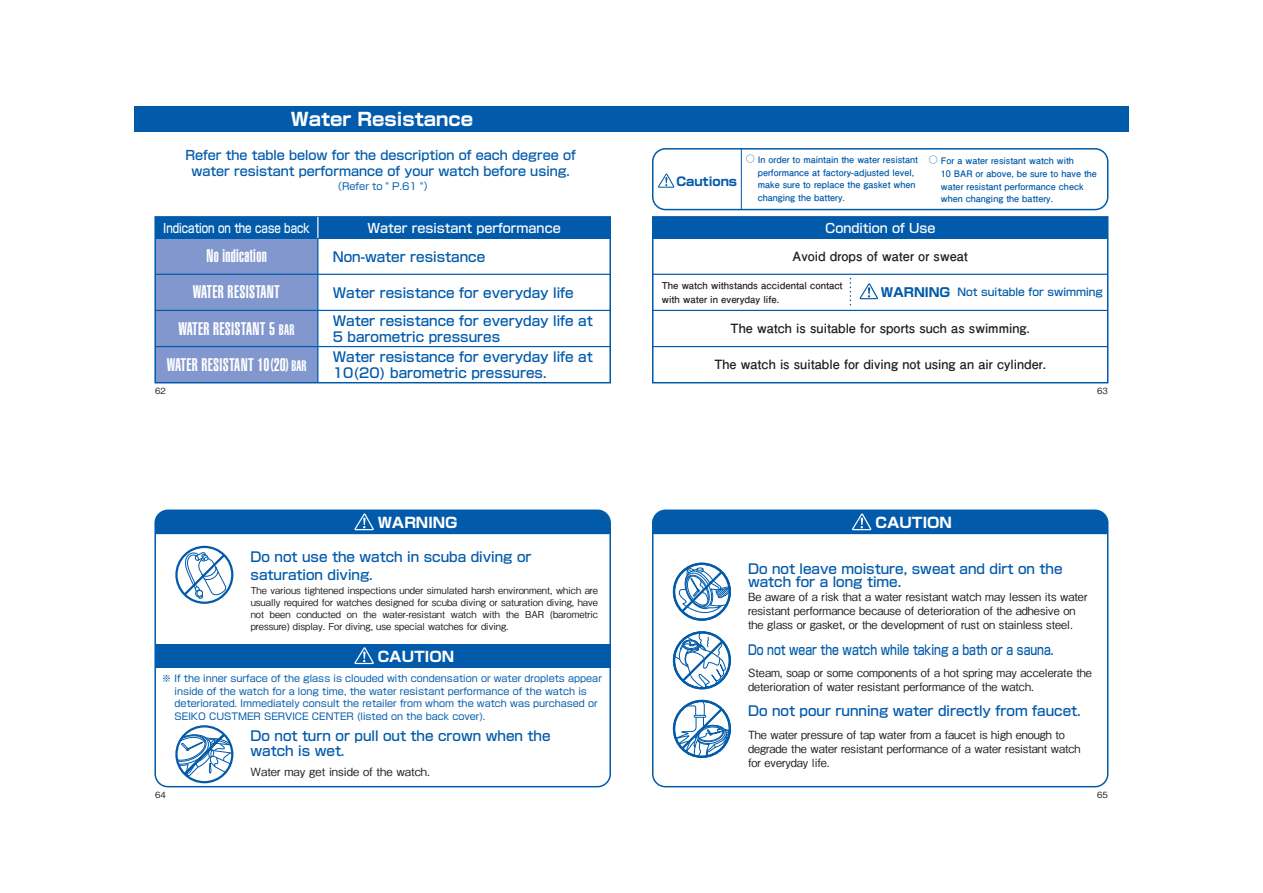
<style>
.page{position:relative;width:1263px;height:893px;background:#fff}
.page>*{position:absolute;margin:0;border:0;box-sizing:border-box;transform-origin:0 0}
.t1{font:900 extra-condensed 18px "Helvetica";letter-spacing:.02em;color:#fff}
.t2{font:700 18px "Shin Go Pro";color:#fff}
.t3{font:700 14.25px "Shin Go Pro";color:#fff}
.t4{font:500 13.5px/16.2px "Shin Go Pro";color:#015aaa}
.t5{font:500 13.5px "Shin Go Pro";color:#015aaa;scale:.8 1}
.t6{font:700 12.75px "Futo Go B101 Pro";color:#231f20}
.t7{font:500 12.75px/15.8px "Shin Go Pro";color:#015aaa;text-align:center}
.t8{font:500 12.75px "Shin Go Pro";color:#fff}
.t9{font:500 12.75px "Shin Go Pro";color:#fff;scale:.8 1}
.t10{font:700 12px "Shin Go Pro";color:#015aaa}
.t11{font:500 11.25px/13.8px "Gothic BBB Pro";color:#231f20}
.t12{font:500 10.65px "Shin Go Pro";color:#015aaa}
.t13{font:9.75px "Shin Go Pro";color:#015aaa}
.t14{font:9.6px/12.8px "Shin Go Pro";color:#015aaa}
.t15{font:500 9.6px/11.9px "Gothic BBB Pro";color:#231f20;text-align:justify}
.t16{font:700 9.6px/14.2px "Futo Go B101 Pro";color:#231f20}
.t17{font:700 9px/12.8px "Futo Go B101 Pro";color:#015aaa}
.t18{font:500 8.55px "Gothic BBB Pro";color:#231f20}
.s1{font-size:15px}
.s2{font-size:16.5px}
.s3{font-weight:700;font-size:12.45px}
</style>
<div class="page">
<div style="left:652px;top:509px;width:456px;height:278px;border:2px solid #015aaa;border-radius:13px"></div>
<div style="left:653px;top:510px;width:455px;height:24px;background:#015aaa"></div>
<svg style="left:675px;top:701px;width:55px;height:56px"></svg>
<svg style="left:674px;top:634px;width:52px;height:54px"></svg>
<svg style="left:677px;top:564px;width:53px;height:51px"></svg>
<div style="left:673px;top:700px;width:58px;height:58px;border:2px solid #015aaa;border-radius:50%"></div>
<div style="left:673px;top:631px;width:58px;height:58px;border:2px solid #015aaa;border-radius:50%"></div>
<div style="left:673px;top:563px;width:58px;height:58px;border:2px solid #015aaa;border-radius:50%"></div>
<div style="left:154px;top:509px;width:457px;height:278px;border:2px solid #015aaa;border-radius:13px"></div>
<div style="left:155px;top:510px;width:455px;height:24px;background:#015aaa"></div>
<div style="left:155px;top:644px;width:455px;height:23px;background:#015aaa"></div>
<svg style="left:354px;top:647px;width:20px;height:17px"></svg>
<svg style="left:176px;top:731px;width:56px;height:51px"></svg>
<div style="left:175px;top:725px;width:58px;height:58px;border:2px solid #015aaa;border-radius:50%"></div>
<svg style="left:176px;top:547px;width:56px;height:56px"></svg>
<div style="left:175px;top:546px;width:58px;height:58px;border:2px solid #015aaa;border-radius:50%"></div>
<svg style="left:181px;top:551px;width:46px;height:48px"></svg>
<div style="left:652px;top:216px;width:456px;height:167px;border:2px solid #015aaa"></div>
<div style="left:653px;top:217px;width:455px;height:21px;background:#015aaa"></div>
<hr style="left:653px;top:274px;width:455px;height:1px;background:#015aaa">
<hr style="left:653px;top:310px;width:455px;height:1px;background:#015aaa">
<hr style="left:653px;top:346px;width:455px;height:1px;background:#015aaa">
<div style="left:631px;top:106px;width:498px;height:26px;background:#015aaa"></div>
<svg style="left:860px;top:283px;width:18px;height:16px"></svg>
<svg style="left:658px;top:173px;width:16px;height:15px"></svg>
<svg style="left:850px;top:279px;width:1px;height:27px"></svg>
<hr style="left:741px;top:149px;width:1px;height:61px;background:#015aaa">
<div style="left:652px;top:148px;width:456px;height:62px;border:2px solid #015aaa;border-radius:13px"></div>
<div style="left:134px;top:106px;width:497px;height:26px;background:#015aaa"></div>
<div style="left:155px;top:217px;width:163px;height:166px;background:#8197cd"></div>
<div style="left:154px;top:216px;width:457px;height:167px;border:2px solid #015aaa"></div>
<div style="left:155px;top:217px;width:455px;height:21px;background:#015aaa"></div>
<hr style="left:317px;top:217px;width:1px;height:166px;background:#015aaa">
<svg style="left:317px;top:217px;width:1px;height:21px"></svg>
<hr style="left:155px;top:274px;width:455px;height:1px;background:#015aaa">
<hr style="left:155px;top:310px;width:455px;height:1px;background:#015aaa">
<hr style="left:155px;top:346px;width:455px;height:1px;background:#015aaa">
<h1 class="t2" style="left:291px;top:105px;width:184px">Water Resistance</h1>
<p class="t7" style="left:185px;top:146px;width:392px">Refer the table below for the description of each degree of water resistant performance of your watch before using.</p>
<p class="t13" style="left:332px;top:178px;width:102px">（Refer to " P.61 "）</p>
<p class="t9" style="left:163px;top:217px;width:185px">Indication on the case back</p>
<p class="t8" style="left:367px;top:217px;width:195px">Water resistant performance</p>
<h1 class="t1" style="left:206px;top:245px;width:62px">No indication</h1>
<p class="t4" style="left:333px;top:247px;width:154px">Non-water resistance</p>
<h1 class="t1" style="left:193px;top:282px;width:89px">WATER RESISTANT</h1>
<p class="t4" style="left:333px;top:283px;width:243px">Water resistance for everyday life</p>
<h1 class="t1" style="left:178px;top:318px;width:118px">WATER RESISTANT 5 <span class="s1">BAR</span></h1>
<p class="t4" style="left:333px;top:311px;width:262px">Water resistance for everyday life at<br>5 barometric pressures</p>
<h1 class="t1" style="left:167px;top:354px;width:141px">WATER RESISTANT 10<span class="s2">(</span>20<span class="s2">)</span> <span class="s1">BAR</span></h1>
<p class="t4" style="left:333px;top:347px;width:262px">Water resistance for everyday life at<br>10(20) barometric pressures.</p>
<p class="t18" style="left:155px;top:384px;width:12px">62</p>
<p class="t3" style="left:378px;top:511px;width:81px">WARNING</p>
<p class="t4" style="left:250px;top:546px;width:283px;line-height:18px">Do not use the watch in scuba diving or saturation diving.</p>
<p class="t15" style="left:251px;top:584px;width:349px">The various tightened inspections under simulated harsh environment, which are usually required for watches designed for scuba diving or saturation diving, have not been conducted on the water-resistant watch with the BAR (barometric pressure) display. For diving, use special watches for diving.</p>
<p class="t3" style="left:378px;top:645px;width:78px">CAUTION</p>
<p class="t14" style="left:162px;top:671px;width:441px">※ If the inner surface of the glass is clouded with condensation or water droplets appear　 inside of the watch for a long time, the water resistant performance of the watch is<br>　 deteriorated. Immediately consult the retailer from whom the watch was purchased or　 SEIKO CUSTMER SERVICE CENTER (listed on the back cover).</p>
<p class="t18" style="left:155px;top:788px;width:12px">64</p>
<p class="t4" style="left:250px;top:727px;width:301px;line-height:14.9px">Do not turn or pull out the crown when the watch is wet.</p>
<p class="t11" style="left:250px;top:764px;width:181px">Water may get inside of the watch.</p>
<p class="t10" style="left:676px;top:172px;width:62px">Cautions</p>
<p class="t17" style="left:746px;top:152px;width:174px">○ In order to maintain the water resistant　 performance at factory-adjusted level,　 make sure to replace the gasket when　 changing the battery.</p>
<p class="t17" style="left:929px;top:153px;width:170px">○ For a water resistant watch with<br>　 10 BAR or above, be sure to have the　 water resistant performance check<br>　 when changing the battery.</p>
<p class="t8" style="left:825px;top:217px;width:112px">Condition of Use</p>
<p class="t6" style="left:793px;top:246px;width:177px">Avoid drops of water or sweat</p>
<p class="t16" style="left:662px;top:277px;width:182px">The watch withstands accidental contact with water in everyday life.</p>
<p class="t6" style="left:731px;top:318px;width:301px">The watch is suitable for sports such as swimming.</p>
<p class="t6" style="left:714px;top:354px;width:333px">The watch is suitable for diving not using an air cylinder.</p>
<p class="t12" style="left:881px;top:283px;width:224px"><span class="s3">WARNING</span> Not suitable for swimming</p>
<p class="t18" style="left:1097px;top:384px;width:12px">63</p>
<p class="t3" style="left:875px;top:511px;width:78px">CAUTION</p>
<p class="t4" style="left:748px;top:560px;width:316px;line-height:13.5px">Do not leave moisture, sweat and dirt on the watch for a long time.</p>
<p class="t11" style="left:748px;top:589px;width:341px">Be aware of a risk that a water resistant watch may lessen its water resistant performance because of deterioration of the adhesive on the glass or gasket, or the development of rust on stainless steel.</p>
<p class="t5" style="left:748px;top:638px;width:384px">Do not wear the watch while taking a bath or a sauna.</p>
<p class="t11" style="left:748px;top:664px;width:345px">Steam, soap or some components of a hot spring may accelerate the deterioration of water resistant performance of the watch.</p>
<p class="t4" style="left:748px;top:702px;width:334px">Do not pour running water directly from faucet.</p>
<p class="t11" style="left:748px;top:726px;width:334px">The water pressure of tap water from a faucet is high enough to degrade the water resistant performance of a water resistant watch for everyday life.</p>
<p class="t18" style="left:1097px;top:788px;width:12px">65</p>
</div>
